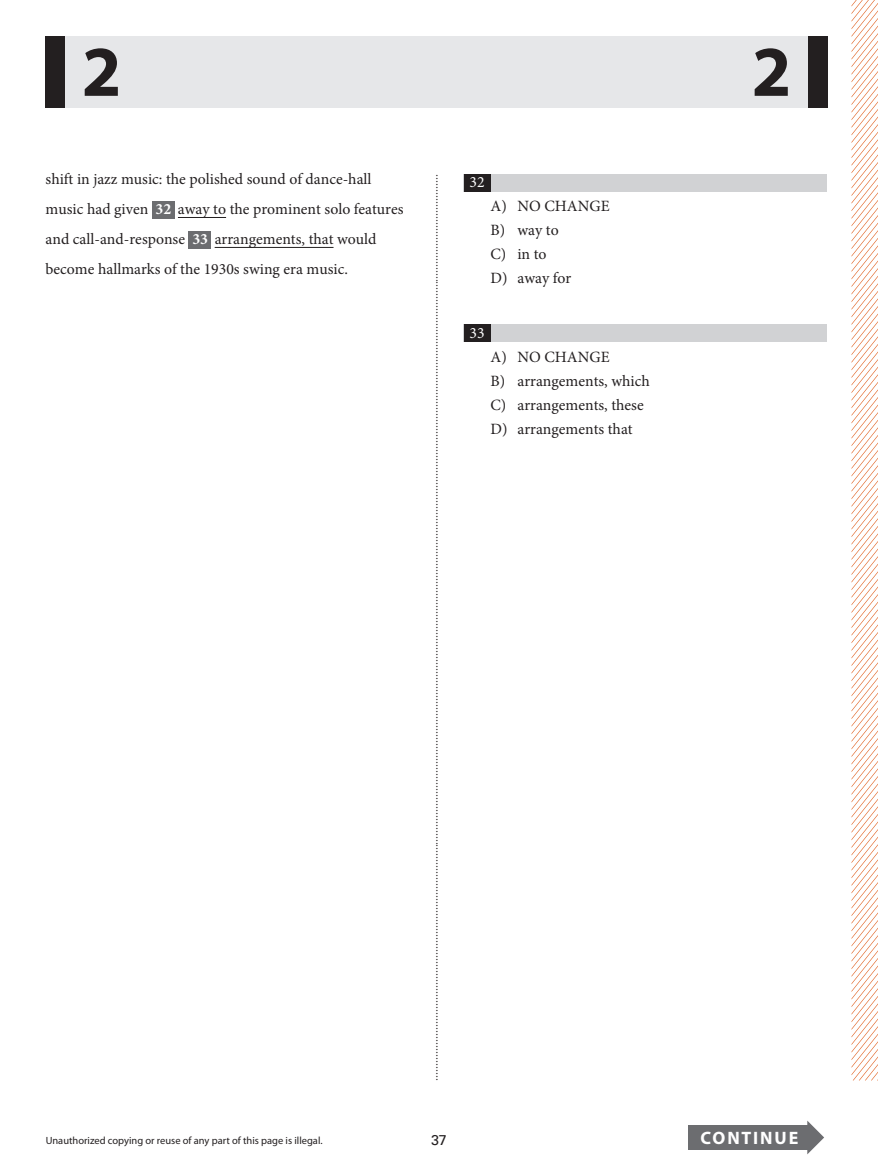
<style>
.page{position:relative;width:878px;height:1175px;background:#fff}
.page>*{position:absolute;margin:0;border:0;box-sizing:border-box;transform-origin:0 0}
.t1{font:700 71.85px "Myriad Pro";color:#231f20}
.t2{font:700 18px "Myriad Pro";letter-spacing:.105em;color:#fff}
.t3{font:15.75px/30px "Minion Pro";color:#231f20}
.t4{font:15.75px "Minion Pro";color:#fff}
.t5{font:14.25px "Univers LT Std";color:#231f20}
.t6{font:12px "Times";color:#231f20}
.t7{font:10.5px "Myriad Pro";color:#231f20}
.s1{font-weight:700;color:#fff}
</style>
<div class="page">
<div style="left:688px;top:1125px;width:122px;height:24px;background:#6c6d70"></div>
<svg style="left:807px;top:1120px;width:17px;height:34px"></svg>
<div style="left:152px;top:201px;width:22px;height:18px;background:#6c6d70"></div>
<div style="left:189px;top:230px;width:22px;height:18px;background:#6c6d70"></div>
<hr style="left:178px;top:217px;width:48px;height:1px;background:#231f20">
<hr style="left:215px;top:247px;width:118px;height:1px;background:#231f20">
<div style="left:463px;top:174px;width:364px;height:18px;background:#d1d2d4"></div>
<div style="left:463px;top:174px;width:27px;height:18px;background:#231f20"></div>
<div style="left:463px;top:324px;width:364px;height:18px;background:#d1d2d4"></div>
<div style="left:463px;top:324px;width:27px;height:18px;background:#231f20"></div>
<div style="left:62px;top:36px;width:749px;height:72px;background:#e6e7e9"></div>
<div style="left:808px;top:36px;width:19px;height:72px;background:#231f20"></div>
<div style="left:46px;top:36px;width:19px;height:72px;background:#231f20"></div>
<svg style="left:851px;top:0;width:27px;height:1080px"></svg>
<h1 class="t1" style="left:82px;top:25px;width:41px">2</h1>
<h1 class="t1" style="left:751px;top:25px;width:41px">2</h1>
<p class="t3" style="left:46px;top:164px;width:327px">shift in jazz music: the polished sound of dance-hall music had given</p>
<p class="t3" style="left:46px;top:194px;width:359px;text-indent:110px"><span class="s1">32</span> away to the prominent solo features and call-and-response</p>
<p class="t3" style="left:46px;top:224px;width:332px;text-indent:147px"><span class="s1">33</span> arrangements, that would become hallmarks of the 1930s swing era music.</p>
<p class="t6" style="left:447px;top:174px;width:909px;rotate:90deg">...............................................................................................................................................................................................................................................................................................................</p>
<p class="t4" style="left:469px;top:172px;width:17px">32</p>
<p class="t3" style="left:490px;top:191px;width:121px">A) NO CHANGE</p>
<p class="t3" style="left:490px;top:215px;width:70px">B) way to</p>
<p class="t3" style="left:490px;top:239px;width:58px">C) in to</p>
<p class="t3" style="left:490px;top:263px;width:82px">D) away for</p>
<p class="t4" style="left:469px;top:322px;width:17px">33</p>
<p class="t3" style="left:490px;top:342px;width:121px">A) NO CHANGE</p>
<p class="t3" style="left:490px;top:365px;width:161px">B) arrangements, which</p>
<p class="t3" style="left:490px;top:389px;width:155px">C) arrangements, these</p>
<p class="t3" style="left:490px;top:413px;width:144px">D) arrangements that</p>
<p class="t7" style="left:46px;top:1133px;width:278px">Unauthorized copying or reuse of any part of this page is illegal.</p>
<h2 class="t2" style="left:700px;top:1126px;width:99px">CONTINUE</h2>
<p class="t5" style="left:431px;top:1131px;width:17px">37</p>
</div>
